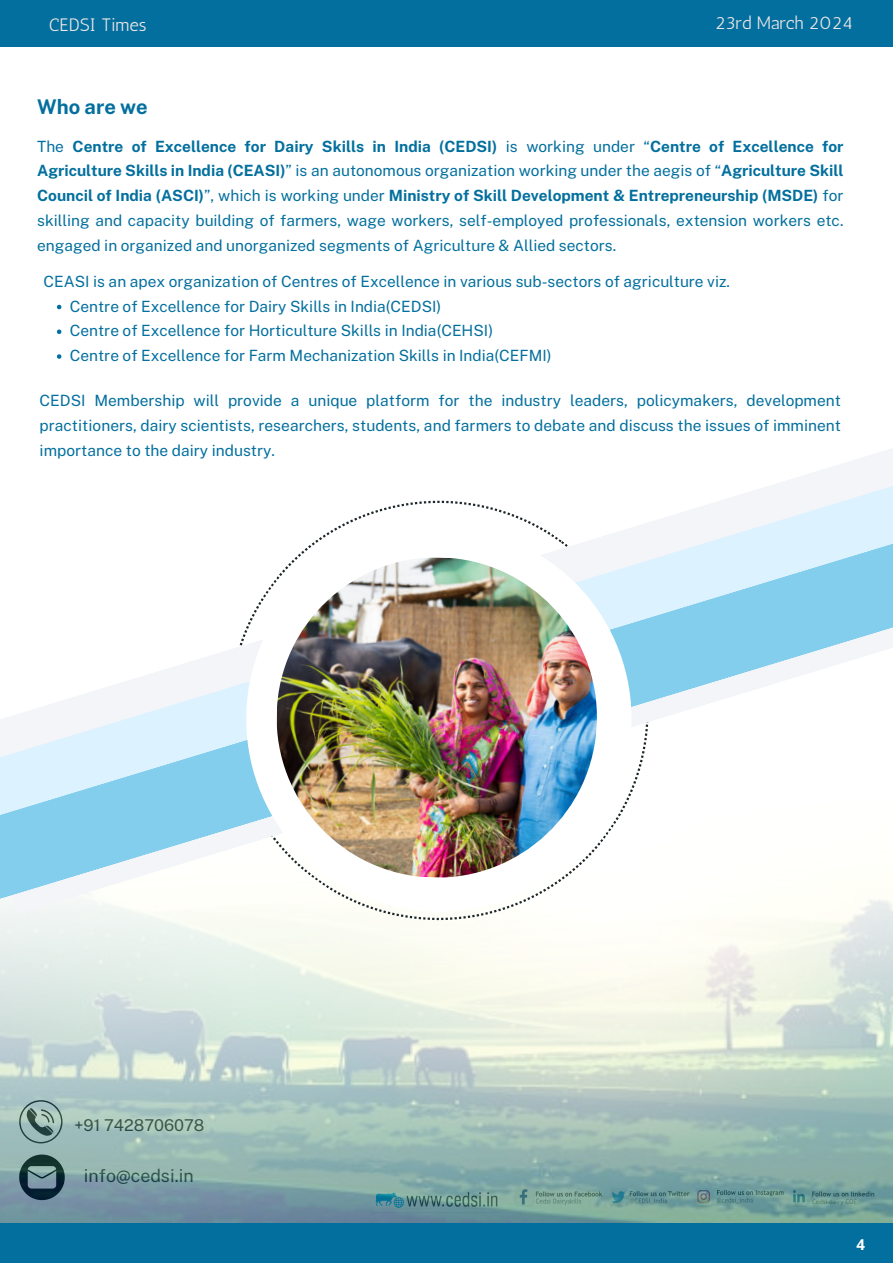
<style>
.page{position:relative;width:893px;height:1263px;background:#fff}
.page>*{position:absolute;margin:0;border:0;box-sizing:border-box;transform-origin:0 0}
.t1{font:700 20.25px "Public Sans";color:#036f9e}
.t2{font:18px "Antic";color:#ede7e7}
.t3{font:17.77px "Public Sans";color:#353535}
.t4{font:16.27px "Public Sans";color:#353535}
.t5{font:15.52px/24.8px "Public Sans";color:#036f9e;text-align:justify}
.t6{font:700 14.92px "Open Sans";color:#fff}
.s1{font-weight:700}
</style>
<div class="page">
<div style="left:0;top:0;width:893px;height:46px;background:#036f9e"></div>
<div style="left:0;top:1223px;width:893px;height:40px;background:#036f9e"></div>
<svg style="left:57px;top:305px;width:4px;height:4px"></svg>
<svg style="left:57px;top:329px;width:4px;height:5px"></svg>
<svg style="left:57px;top:354px;width:4px;height:5px"></svg>
<img style="left:0;top:914px;width:893px;height:309px">
<svg style="left:201px;top:914px;width:475px;height:34px;fill:#fcfcf3"></svg>
<svg style="left:0;top:448px;width:893px;height:466px"></svg>
<svg style="left:0;top:824px;width:893px;height:77px"></svg>
<svg style="left:0;top:467px;width:893px;height:357px"></svg>
<svg style="left:220px;top:501px;width:437px;height:436px"></svg>
<img style="left:274px;top:555px;width:325px;height:325px">
<h1 class="t2" style="left:49px;top:14px;width:99px">CEDSI Times</h1>
<p class="t2" style="left:715px;top:12px;width:139px">23rd March 2024</p>
<p class="t1" style="left:37px;top:95px;width:112px">Who are we</p>
<p class="t5" style="left:37px;top:134px;width:808px">The <span class="s1">Centre of Excellence for Dairy Skills in India (CEDSI)</span> is working under “<span class="s1">Centre of Excellence for Agriculture Skills in India (CEASI)</span>” is an autonomous organization working under the aegis of “<span class="s1">Agriculture Skill Council of India (ASCI)</span>”, which is working under <span class="s1">Ministry of Skill Development &amp; Entrepreneurship (MSDE)</span> for skilling and capacity building of farmers, wage workers, self-employed professionals, extension workers etc. engaged in organized and unorganized segments of Agriculture &amp; Allied sectors.</p>
<p class="t5" style="left:43px;top:269px;width:688px">CEASI is an apex organization of Centres of Excellence in various sub-sectors of agriculture viz.</p>
<p class="t5" style="left:70px;top:293px;width:373px">Centre of Excellence for Dairy Skills in India(CEDSI)</p>
<p class="t5" style="left:70px;top:318px;width:425px">Centre of Excellence for Horticulture Skills in India(CEHSI)</p>
<p class="t5" style="left:70px;top:343px;width:483px">Centre of Excellence for Farm Mechanization Skills in India(CEFMI)</p>
<p class="t5" style="left:40px;top:388px;width:803px">CEDSI Membership will provide a unique platform for the industry leaders, policymakers, development practitioners, dairy scientists, researchers, students, and farmers to debate and discuss the issues of imminent importance to the dairy industry.</p>
<h2 class="t4" style="left:74px;top:1115px;width:131px">+91 7428706078</h2>
<p class="t3" style="left:84px;top:1164px;width:111px">info@cedsi.in</p>
<p class="t6" style="left:856px;top:1233px;width:10px">4</p>
</div>
